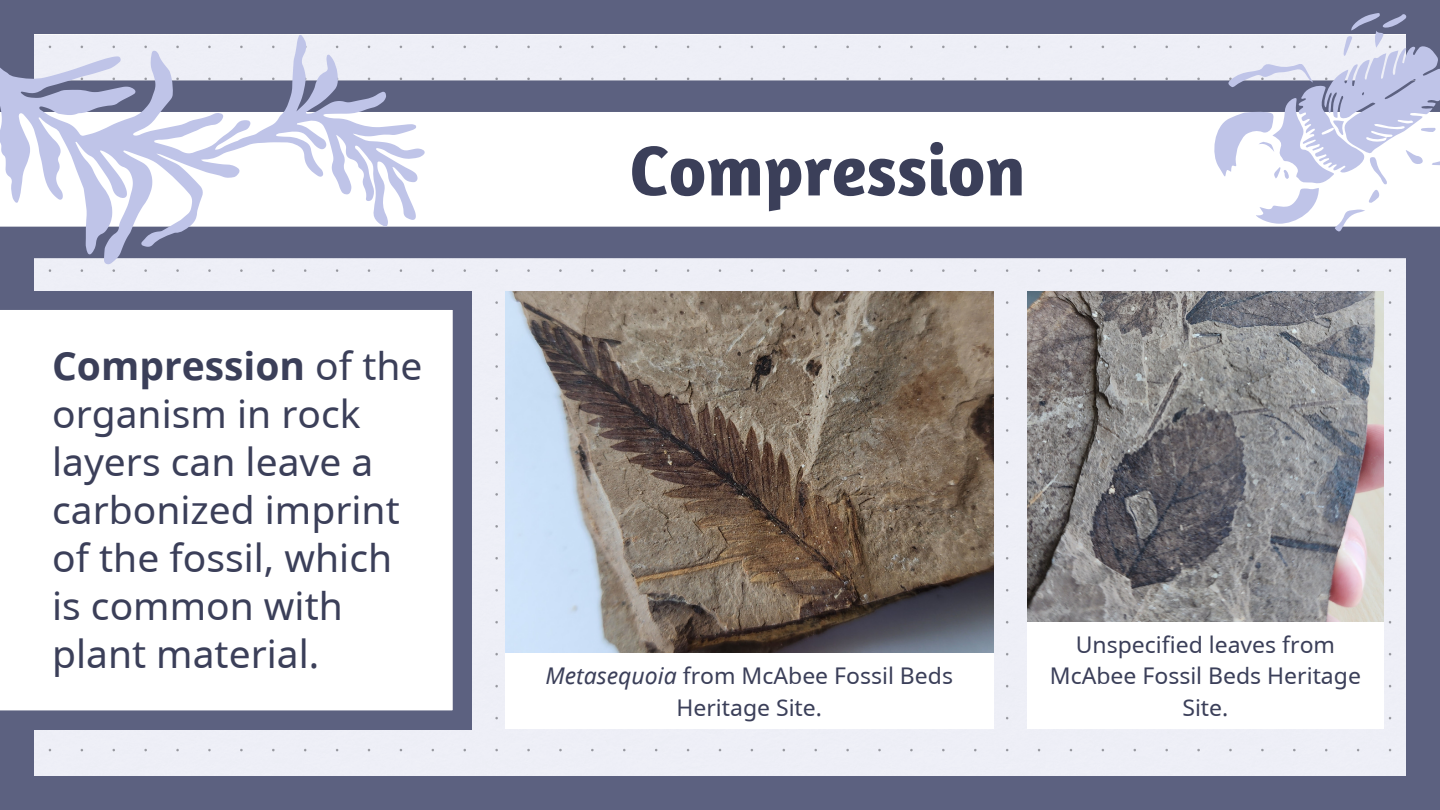
<style>
.page{position:relative;width:1440px;height:810px;background:#5c6180}
.page>*{position:absolute;margin:0;border:0;box-sizing:border-box;transform-origin:0 0}
.t1{font:700 72px "Amaranth";color:#3b3f59}
.t2{font:39px/48px "BC Sans";color:#3b3f59}
.t3{font:23px/31.5px "BC Sans";color:#3b3f59;text-align:center}
.s1{font-weight:700}
.s2{font-style:italic}
</style>
<div class="page">
<div style="left:34px;top:35px;width:1372px;height:740px;background:#eeeff7"></div>
<svg style="left:425px;top:80px;width:981px;height:178px;background:#c3c5d0"></svg>
<svg style="left:0;top:291px;width:471px;height:438px;background:#ebebef"></svg>
<svg style="left:0;top:35px;width:425px;height:229px"></svg>
<img style="left:505px;top:291px;width:488px;height:363px">
<div style="left:505px;top:654px;width:488px;height:75px;background:#fff"></div>
<img style="left:1027px;top:291px;width:357px;height:331px">
<div style="left:1027px;top:622px;width:357px;height:107px;background:#fff"></div>
<svg style="left:1192px;top:13px;width:248px;height:232px"></svg>
<p class="t2" style="left:52px;top:341px;width:372px"><span class="s1">Compression</span> of the organism in rock layers can leave a carbonized imprint of the fossil, which is common with plant material.</p>
<p class="t1" style="left:629px;top:125px;width:398px">Compression</p>
<p class="t3" style="left:545px;top:660px;width:409px"><span class="s2">Metasequoia</span> from McAbee Fossil Beds<br>Heritage Site.</p>
<p class="t3" style="left:1050px;top:628px;width:313px">Unspecified leaves from<br>McAbee Fossil Beds Heritage<br>Site.</p>
</div>
